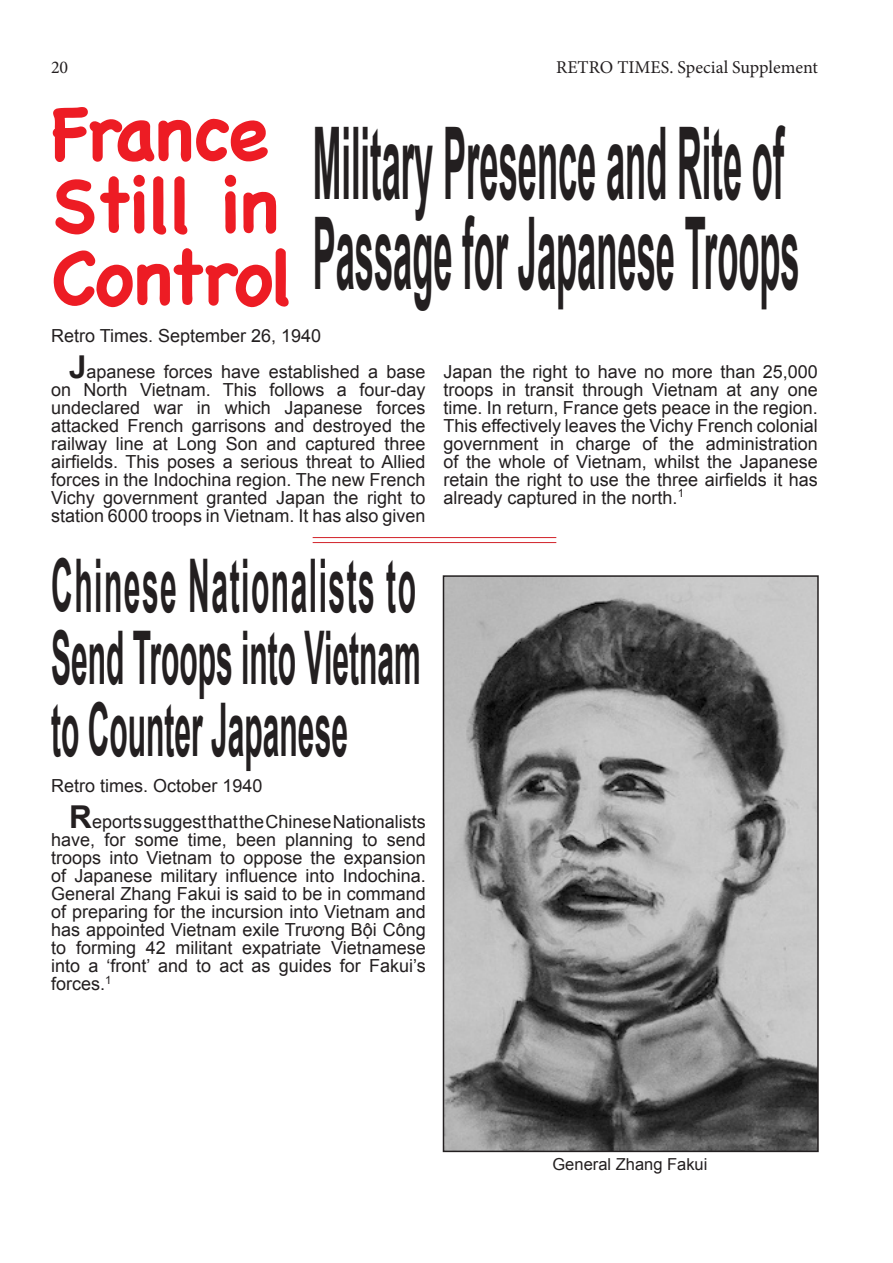
<style>
.page{position:relative;width:893px;height:1263px;background:#fff}
.page>*{position:absolute;margin:0;border:0;box-sizing:border-box;transform-origin:0 0}
.t1{font:700 100.35px/90px "Arial";color:#231f20;scale:.34 1}
.t2{font:700 75.6px/72px "Chalkboard SE";letter-spacing:-.025em;color:#ed1c24}
.t3{font:700 74.1px/72px "Arial";color:#231f20;text-align:justify;scale:.4 1}
.t4{font:18px/18px "Arial";color:#231f20;text-align:justify}
.t5{font:18px "Minion Pro";color:#231f20}
.t6{font:16.5px "Arial";color:#231f20}
.s1{font-weight:700;font-size:31.5px}
</style>
<div class="page">
<img style="left:446px;top:578px;width:370px;height:571px">
<div style="left:443px;top:575px;width:376px;height:577px;border:2px solid #231f20"></div>
<hr style="left:313px;top:537px;width:243px;height:1px;background:#d2232a">
<hr style="left:313px;top:542px;width:243px;height:1px;background:#d2232a">
<p class="t5" style="left:51px;top:55px;width:19px">20</p>
<p class="t5" style="left:556px;top:55px;width:263px">RETRO TIMES. Special Supplement</p>
<h2 class="t2" style="left:51px;top:97px;width:245px">France<br>Still in<br>Control</h2>
<p class="t4" style="left:69px;top:317px;width:358px;line-height:36px;text-indent:-18px">Retro Times. September 26, 1940<br><span class="s1">J</span>apanese forces have established a base</p>
<p class="t4" style="left:51px;top:380px;width:376px">on North Vietnam. This follows a four-day undeclared war in which Japanese forces attacked French garrisons and destroyed the railway line at Long Son and captured three airfields. This poses a serious threat to Allied forces in the Indochina region. The new French Vichy government granted Japan the right to station 6000 troops in Vietnam. It has also given</p>
<h1 class="t1" style="left:313px;top:122px;width:1434px">Military Presence and Rite of<br>Passage for Japanese Troops</h1>
<p class="t4" style="left:443px;top:362px;width:376px">Japan the right to have no more than 25,000 troops in transit through Vietnam at any one time. In return, France gets peace in the region.<br>This effectively leaves the Vichy French colonial government in charge of the administration of the whole of Vietnam, whilst the Japanese retain the right to use the three airfields it has already captured in the north.<sup>1</sup></p>
<h3 class="t3" style="left:51px;top:552px;width:925px">Chinese Nationalists to Send Troops into Vietnam to Counter Japanese</h3>
<p class="t4" style="left:69px;top:768px;width:358px;line-height:36px;text-indent:-18px">Retro times. October 1940<br><span class="s1">R</span>eports suggest that the Chinese Nationalists</p>
<p class="t4" style="left:51px;top:831px;width:376px">have, for some time, been planning to send troops into Vietnam to oppose the expansion of Japanese military influence into Indochina.<br>General Zhang Fakui is said to be in command of preparing for the incursion into Vietnam and has appointed Vietnam exile Trương Bội Công to forming 42 militant expatriate Vietnamese into a ‘front’ and to act as guides for Fakui’s forces.<sup>1</sup></p>
<p class="t6" style="left:552px;top:1153px;width:156px">General Zhang Fakui</p>
</div>
